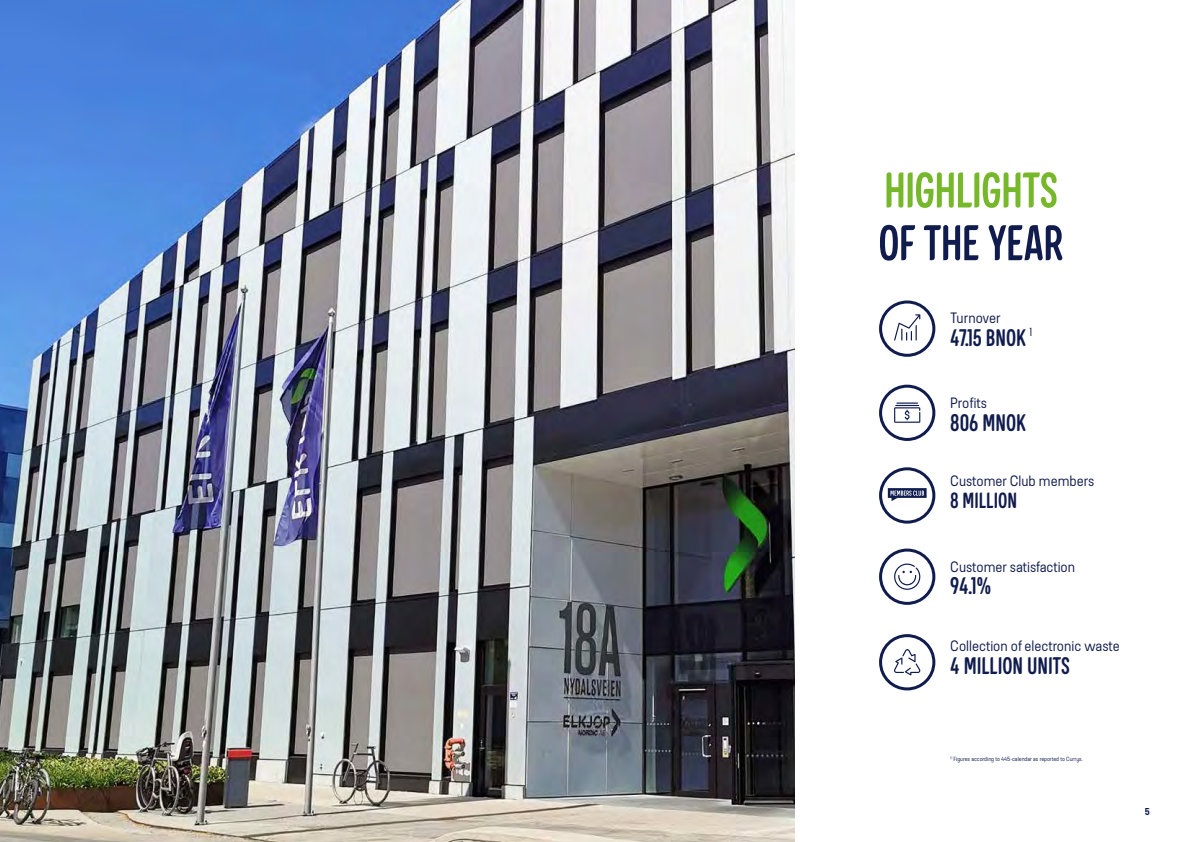
<style>
.page{position:relative;width:1191px;height:842px;background:#fff}
.page>*{position:absolute;margin:0;border:0;box-sizing:border-box;transform-origin:0 0}
.t1{font:50px "Elkjop A Int Headline";letter-spacing:-.015em;color:#76b82a}
.t2{font:50px "Elkjop A Int Headline";letter-spacing:-.015em;color:#111c4e}
.t3{font:24px "Elkjop A Int Headline";color:#111c4e}
.t4{font:22px "Elkjop A Int Headline";color:#111c4e}
.t5{font:15px "Elkjop A Int Bodytext";color:#111c4e}
.t6{font:600 10px "Elkjop A Int Bodytext";color:#111c4e}
.t7{font:6px "Elkjop A Int Bodytext";color:#111c4e}
</style>
<div class="page">
<img style="left:0;top:0;width:795px;height:842px">
<div style="left:879px;top:300px;width:56px;height:57px;border:3px solid #111c4e;border-radius:50%"></div>
<svg style="left:894px;top:314px;width:26px;height:27px"></svg>
<div style="left:879px;top:385px;width:56px;height:56px;border:3px solid #111c4e;border-radius:50%"></div>
<hr style="left:896px;top:402px;width:22px;height:2px;background:#0e1c4f">
<svg style="left:894px;top:405px;width:26px;height:18px"></svg>
<div style="left:879px;top:467px;width:56px;height:57px;border:3px solid #111c4e;border-radius:50%"></div>
<svg style="left:888px;top:488px;width:38px;height:13px"></svg>
<div style="left:879px;top:549px;width:56px;height:56px;border:3px solid #111c4e;border-radius:50%"></div>
<svg style="left:894px;top:563px;width:27px;height:27px"></svg>
<div style="left:879px;top:634px;width:56px;height:56px;border:3px solid #111c4e;border-radius:50%"></div>
<svg style="left:894px;top:649px;width:26px;height:26px"></svg>
<h1 class="t1" style="left:884px;top:163px;width:175px">HIGHLIGHTS</h1>
<h1 class="t2" style="left:878px;top:215px;width:187px">OF THE YEAR</h1>
<p class="t5" style="left:950px;top:310px;width:52px">Turnover</p>
<h2 class="t3" style="left:950px;top:324px;width:84px">47.15 BNOK <sup>1</sup></h2>
<p class="t5" style="left:950px;top:395px;width:38px">Profits</p>
<h2 class="t3" style="left:950px;top:409px;width:77px">806 MNOK</h2>
<p class="t5" style="left:950px;top:473px;width:145px">Customer Club members</p>
<h3 class="t4" style="left:950px;top:488px;width:68px">8 MILLION</h3>
<p class="t5" style="left:950px;top:558px;width:126px">Customer satisfaction</p>
<h2 class="t3" style="left:950px;top:573px;width:43px">94.1%</h2>
<p class="t5" style="left:950px;top:637px;width:171px">Collection of electronic waste</p>
<h2 class="t3" style="left:950px;top:652px;width:121px">4 MILLION UNITS</h2>
<p class="t7" style="left:950px;top:756px;width:134px"><sup>1)</sup> Figures according to 445-calendar as reported to Currys.</p>
<p class="t6" style="left:1144px;top:806px;width:7px">5</p>
</div>
